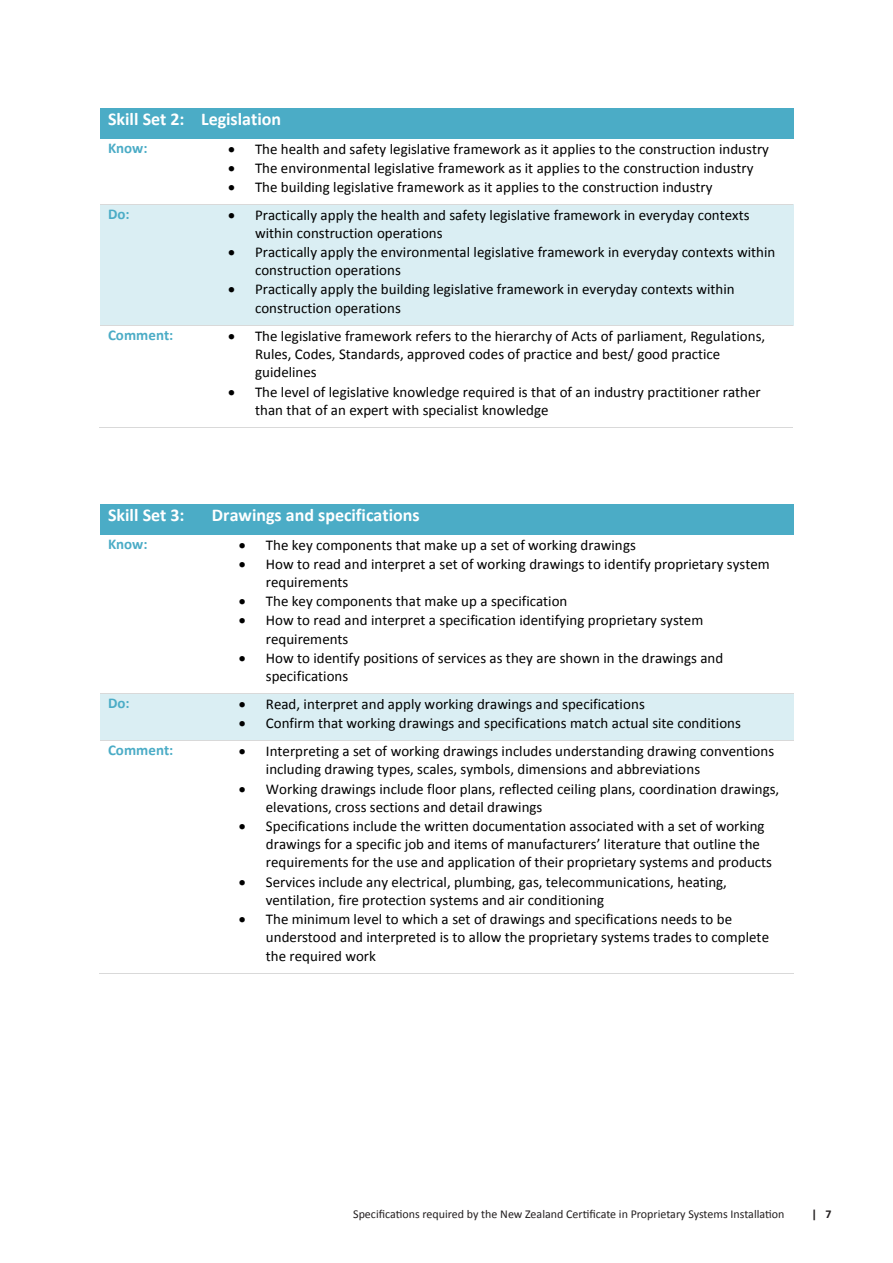
<style>
.page{position:relative;width:893px;height:1263px;background:#fff}
.page>*{position:absolute;margin:0;border:0;box-sizing:border-box;transform-origin:0 0}
.t1{font:700 18px "Calibri";color:#fff}
.t2{font:15px/18.3px "Calibri";color:#000}
.t3{font:700 15px "Calibri";letter-spacing:.005em;color:#4bacc6}
.t4{font:12px "Calibri";color:#231f20}
.t5{font:700 12px "Calibri";color:#231f20}
</style>
<div class="page">
<div style="left:100px;top:108px;width:93px;height:30px;background:#4bacc6"></div>
<div style="left:201px;top:108px;width:584px;height:22px;background:#4bacc6"></div>
<div style="left:193px;top:130px;width:600px;height:8px;background:#4bacc6"></div>
<div style="left:100px;top:204px;width:93px;height:121px;background:#daeef3"></div>
<div style="left:193px;top:204px;width:600px;height:121px;background:#daeef3"></div>
<hr style="left:100px;top:204px;width:93px;height:1px;background:#d9d9d9">
<hr style="left:194px;top:204px;width:599px;height:1px;background:#d9d9d9">
<hr style="left:100px;top:325px;width:93px;height:1px;background:#d9d9d9">
<hr style="left:194px;top:325px;width:599px;height:1px;background:#d9d9d9">
<hr style="left:99px;top:427px;width:94px;height:1px;background:#d9d9d9">
<hr style="left:192px;top:427px;width:601px;height:1px;background:#d9d9d9">
<div style="left:100px;top:504px;width:104px;height:30px;background:#4bacc6"></div>
<div style="left:212px;top:504px;width:573px;height:22px;background:#4bacc6"></div>
<div style="left:204px;top:526px;width:589px;height:8px;background:#4bacc6"></div>
<div style="left:100px;top:694px;width:104px;height:47px;background:#daeef3"></div>
<div style="left:204px;top:694px;width:589px;height:47px;background:#daeef3"></div>
<hr style="left:100px;top:693px;width:104px;height:1px;background:#d9d9d9">
<hr style="left:204px;top:693px;width:589px;height:1px;background:#d9d9d9">
<hr style="left:100px;top:741px;width:104px;height:1px;background:#d9d9d9">
<hr style="left:204px;top:741px;width:589px;height:1px;background:#d9d9d9">
<hr style="left:99px;top:973px;width:105px;height:1px;background:#d9d9d9">
<hr style="left:203px;top:973px;width:590px;height:1px;background:#d9d9d9">
<p class="t1" style="left:108px;top:106px;width:175px">Skill Set 2: Legislation</p>
<p class="t3" style="left:108px;top:137px;width:41px">Know:</p>
<p class="t2" style="left:228px;top:139px;width:542px">• The health and safety legislative framework as it applies to the construction industry</p>
<p class="t2" style="left:228px;top:158px;width:527px">• The environmental legislative framework as it applies to the construction industry</p>
<p class="t2" style="left:228px;top:177px;width:486px">• The building legislative framework as it applies to the construction industry</p>
<p class="t3" style="left:108px;top:203px;width:23px">Do:</p>
<p class="t2" style="left:255px;top:205px;width:496px;text-indent:-27px">• Practically apply the health and safety legislative framework in everyday contexts within construction operations</p>
<p class="t2" style="left:255px;top:242px;width:522px;text-indent:-27px">• Practically apply the environmental legislative framework in everyday contexts within construction operations</p>
<p class="t2" style="left:255px;top:280px;width:481px;text-indent:-27px">• Practically apply the building legislative framework in everyday contexts within construction operations</p>
<p class="t3" style="left:108px;top:324px;width:67px">Comment:</p>
<p class="t2" style="left:255px;top:326px;width:512px;text-indent:-27px">• The legislative framework refers to the hierarchy of Acts of parliament, Regulations,<br>Rules, Codes, Standards, approved codes of practice and best/ good practice guidelines</p>
<p class="t2" style="left:255px;top:382px;width:507px;text-indent:-27px">• The level of legislative knowledge required is that of an industry practitioner rather than that of an expert with specialist knowledge</p>
<p class="t1" style="left:108px;top:502px;width:78px">Skill Set 3:</p>
<p class="t1" style="left:212px;top:502px;width:209px">Drawings and specifications</p>
<p class="t3" style="left:108px;top:533px;width:41px">Know:</p>
<p class="t2" style="left:239px;top:535px;width:398px">• The key components that make up a set of working drawings</p>
<p class="t2" style="left:266px;top:554px;width:505px;text-indent:-27px">• How to read and interpret a set of working drawings to identify proprietary system requirements</p>
<p class="t2" style="left:239px;top:592px;width:330px">• The key components that make up a specification</p>
<p class="t2" style="left:266px;top:611px;width:439px;text-indent:-27px">• How to read and interpret a specification identifying proprietary system requirements</p>
<p class="t2" style="left:266px;top:648px;width:459px;text-indent:-27px">• How to identify positions of services as they are shown in the drawings and specifications</p>
<p class="t3" style="left:108px;top:692px;width:23px">Do:</p>
<p class="t2" style="left:239px;top:694px;width:407px">• Read, interpret and apply working drawings and specifications</p>
<p class="t2" style="left:239px;top:713px;width:504px">• Confirm that working drawings and specifications match actual site conditions</p>
<p class="t3" style="left:108px;top:740px;width:67px">Comment:</p>
<p class="t2" style="left:266px;top:742px;width:510px;text-indent:-27px">• Interpreting a set of working drawings includes understanding drawing conventions including drawing types, scales, symbols, dimensions and abbreviations</p>
<p class="t2" style="left:266px;top:779px;width:515px;text-indent:-27px">• Working drawings include floor plans, reflected ceiling plans, coordination drawings, elevations, cross sections and detail drawings</p>
<p class="t2" style="left:266px;top:816px;width:508px;text-indent:-27px">• Specifications include the written documentation associated with a set of working drawings for a specific job and items of manufacturers’ literature that outline the requirements for the use and application of their proprietary systems and products</p>
<p class="t2" style="left:266px;top:872px;width:463px;text-indent:-27px">• Services include any electrical, plumbing, gas, telecommunications, heating, ventilation, fire protection systems and air conditioning</p>
<p class="t2" style="left:266px;top:909px;width:505px;text-indent:-27px">• The minimum level to which a set of drawings and specifications needs to be understood and interpreted is to allow the proprietary systems trades to complete the required work</p>
<p class="t4" style="left:353px;top:1206px;width:433px">Specifications required by the New Zealand Certificate in Proprietary Systems Installation</p>
<p class="t5" style="left:812px;top:1205px;width:21px">| 7</p>
</div>
